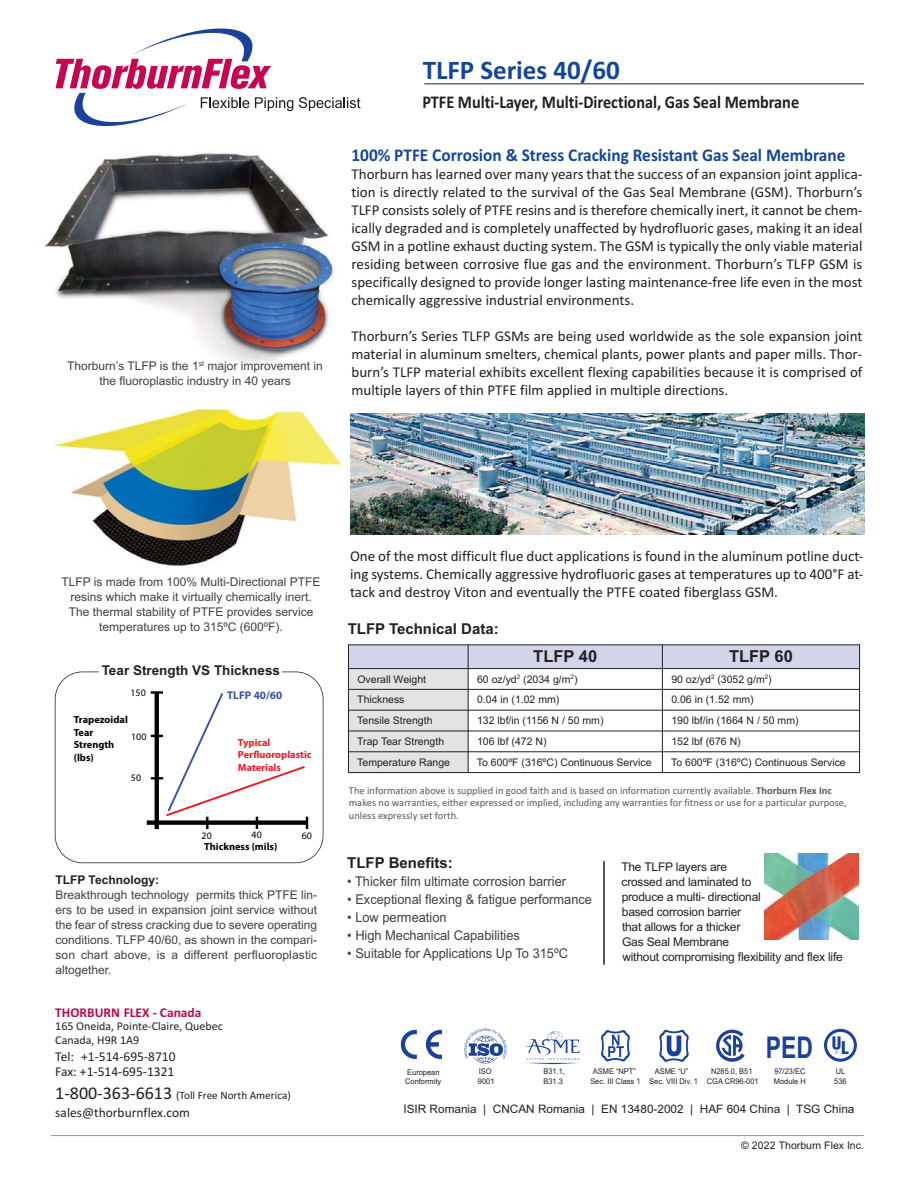
<style>
.page{position:relative;width:918px;height:1188px;background:#fff}
.page>*{position:absolute;margin:0;border:0;box-sizing:border-box;transform-origin:0 0}
.t1{font:700 30px "Arial";color:#1b4298;scale:.77 1}
.t2{font:700 27px "Calibri";color:#13469b}
.t3{font:700 18px "Calibri";color:#13469b;scale:.96 1}
.t4{font:700 18px "Calibri";color:#231f20;scale:.9 1}
.t5{font:700 16.5px "Arial";color:#231f20}
.t6{font:15px/18px "Calibri";color:#231f20;text-align:justify}
.t7{font:700 15px "Arial";color:#231f20}
.t8{font:13.5px "Arial";color:#404041;scale:.95 1}
.t9{font:13.5px/15px "Calibri";color:#231f20}
.t10{font:700 13.5px "Arial";color:#231f20}
.t11{font:700 13.5px "Calibri";color:#b70a4d}
.t12{font:12px/15px "Arial";color:#404041;text-align:center}
.t13{font:12px/15px "Arial";letter-spacing:-.015em;color:#231f20}
.t14{font:12px/13.5px "Calibri";color:#231f20}
.t15{font:700 12px "Arial";color:#231f20}
.t16{font:11.7px "Arial";color:#231f20}
.t17{font:11.25px "Calibri";color:#231f20}
.t18{font:700 11.25px "Myriad Pro";color:#3b53a4}
.t19{font:10.5px "Arial";color:#231f20}
.t20{font:10.5px/12.6px "Calibri";color:#58595b}
.t21{font:700 10.35px/12.5px "Myriad Pro";color:#010202}
.t22{font:700 10.35px/12.5px "Myriad Pro";color:#ed1c24}
.t23{font:9.9px "Myriad Pro";color:#010202}
.t24{font:7.8px/9.4px "Arial Narrow";color:#231f20;scale:1.16 1}
.s1{font-size:18px}
.s2{font-weight:700}
</style>
<div class="page">
<img style="left:54px;top:408px;width:299px;height:158px">
<img style="left:44px;top:152px;width:291px;height:212px">
<div style="left:348px;top:645px;width:314px;height:24px;background:#d2d4ea"></div>
<div style="left:662px;top:645px;width:198px;height:24px;background:#d2d4ea"></div>
<div style="left:348px;top:669px;width:120px;height:20px;background:#e2e3e4"></div>
<div style="left:348px;top:689px;width:120px;height:21px;background:#e2e3e4"></div>
<div style="left:348px;top:710px;width:120px;height:21px;background:#e2e3e4"></div>
<div style="left:348px;top:731px;width:120px;height:21px;background:#e2e3e4"></div>
<div style="left:348px;top:752px;width:120px;height:21px;background:#e2e3e4"></div>
<hr style="left:348px;top:645px;width:1px;height:128px;background:#231f20">
<hr style="left:468px;top:645px;width:1px;height:128px;background:#231f20">
<hr style="left:662px;top:645px;width:1px;height:128px;background:#231f20">
<hr style="left:859px;top:645px;width:1px;height:128px;background:#231f20">
<hr style="left:348px;top:645px;width:512px;height:1px;background:#231f20">
<hr style="left:348px;top:668px;width:512px;height:1px;background:#231f20">
<hr style="left:348px;top:689px;width:512px;height:1px;background:#231f20">
<hr style="left:348px;top:710px;width:512px;height:1px;background:#231f20">
<hr style="left:348px;top:731px;width:512px;height:1px;background:#231f20">
<hr style="left:348px;top:752px;width:512px;height:1px;background:#231f20">
<hr style="left:348px;top:772px;width:512px;height:1px;background:#231f20">
<img style="left:350px;top:414px;width:514px;height:120px">
<div style="left:147px;top:820px;width:160px;height:5px;background:#010202"></div>
<svg style="left:151px;top:691px;width:157px;height:138px"></svg>
<div style="left:55px;top:672px;width:268px;height:191px;border:2px solid #231f20;border-radius:28px"></div>
<div style="left:100px;top:665px;width:182px;height:17px;background:#fff"></div>
<img style="left:765px;top:854px;width:94px;height:85px">
<hr style="left:603px;top:861px;width:2px;height:104px;background:#231f20">
<svg style="left:299px;top:97px;width:61px;height:14px"></svg>
<svg style="left:55px;top:28px;width:238px;height:98px"></svg>
<hr style="left:424px;top:84px;width:440px;height:1px;background:#231f20">
<hr style="left:51px;top:1135px;width:813px;height:1px;background:#939598">
<svg style="left:716px;top:1029px;width:29px;height:33px"></svg>
<svg style="left:659px;top:1029px;width:30px;height:33px"></svg>
<svg style="left:601px;top:1030px;width:29px;height:32px"></svg>
<svg style="left:401px;top:1030px;width:16px;height:29px"></svg>
<svg style="left:426px;top:1030px;width:16px;height:29px"></svg>
<svg style="left:824px;top:1029px;width:33px;height:33px"></svg>
<svg style="left:464px;top:1028px;width:43px;height:36px"></svg>
<svg style="left:524px;top:1031px;width:56px;height:33px"></svg>
<p class="t12" style="left:67px;top:359px;width:257px">Thorburn’s TLFP is the 1<sup>st</sup> major improvement in the fluoroplastic industry in 40 years</p>
<h2 class="t2" style="left:423px;top:60px;width:199px">TLFP Series 40/60</h2>
<p class="t4" style="left:422px;top:96px;width:420px">PTFE Multi-Layer, Multi-Directional, Gas Seal Membrane</p>
<p class="t3" style="left:352px;top:148px;width:516px">100% PTFE Corrosion &amp; Stress Cracking Resistant Gas Seal Membrane</p>
<p class="t6" style="left:352px;top:166px;width:513px">Thorburn has learned over many years that the success of an expansion joint applica&shy;tion is directly related to the survival of the Gas Seal Membrane (GSM). Thorburn’s TLFP consists solely of PTFE resins and is therefore chemically inert, it cannot be chem&shy;ically degraded and is completely unaffected by hydrofluoric gases, making it an ideal GSM in a potline exhaust ducting system. The GSM is typically the only viable material residing between corrosive flue gas and the environment. Thorburn’s TLFP GSM is specifically designed to provide longer lasting maintenance-free life even in the most chemically aggressive industrial environments.</p>
<p class="t6" style="left:352px;top:328px;width:513px">Thorburn’s Series TLFP GSMs are being used worldwide as the sole expansion joint material in aluminum smelters, chemical plants, power plants and paper mills. Thor&shy;burn’s TLFP material exhibits excellent flexing capabilities because it is comprised of multiple layers of thin PTFE film applied in multiple directions.</p>
<p class="t12" style="left:61px;top:576px;width:261px">TLFP is made from 100% Multi-Directional PTFE resins which make it virtually chemically inert.<br>The thermal stability of PTFE provides service temperatures up to 315ºC (600ºF).</p>
<p class="t10" style="left:102px;top:663px;width:180px">Tear Strength VS Thickness</p>
<p class="t23" style="left:130px;top:687px;width:17px">150</p>
<p class="t23" style="left:131px;top:730px;width:17px">100</p>
<p class="t23" style="left:131px;top:772px;width:12px">50</p>
<p class="t21" style="left:74px;top:714px;width:56px">Trapezoidal<br>Tear<br>Strength (lbs)</p>
<p class="t18" style="left:227px;top:690px;width:57px">TLFP 40/60</p>
<p class="t22" style="left:238px;top:737px;width:75px">Typical<br>Perfluoroplastic<br>Materials</p>
<p class="t23" style="left:202px;top:829px;width:12px">20</p>
<p class="t23" style="left:252px;top:829px;width:12px">40</p>
<p class="t23" style="left:302px;top:830px;width:12px">60</p>
<p class="t21" style="left:204px;top:841px;width:74px">Thickness (mils)</p>
<p class="t15" style="left:56px;top:873px;width:105px">TLFP Technology:</p>
<p class="t12" style="left:56px;top:888px;width:263px;text-align:justify">Breakthrough technology permits thick PTFE lin&shy;ers to be used in expansion joint service without the fear of stress cracking due to severe operating conditions. TLFP 40/60, as shown in the compari&shy;son chart above, is a different perfluoroplastic altogether.</p>
<p class="t11" style="left:55px;top:1008px;width:148px">THORBURN FLEX - Canada</p>
<p class="t14" style="left:55px;top:1020px;width:169px">165 Oneida, Pointe-Claire, Quebec<br>Canada, H9R 1A9</p>
<p class="t9" style="left:55px;top:1050px;width:122px">Tel: +1-514-695-8710<br>Fax: +1-514-695-1321</p>
<p class="t9" style="left:55px;top:1106px;width:136px">sales@thorburnflex.com</p>
<p class="t17" style="left:55px;top:1091px;width:237px"><span class="s1">1-800-363-6613</span> (Toll Free North America)</p>
<p class="t6" style="left:350px;top:548px;width:515px">One of the most difficult flue duct applications is found in the aluminum potline duct&shy;ing systems. Chemically aggressive hydrofluoric gases at temperatures up to 400°F at&shy;tack and destroy Viton and eventually the PTFE coated fiberglass GSM.</p>
<p class="t7" style="left:348px;top:620px;width:153px">TLFP Technical Data:</p>
<p class="t5" style="left:533px;top:647px;width:65px">TLFP 40</p>
<p class="t5" style="left:729px;top:647px;width:65px">TLFP 60</p>
<p class="t19" style="left:357px;top:675px;width:70px">Overall Weight</p>
<p class="t19" style="left:477px;top:675px;width:102px">60 oz/yd<sup>2</sup> (2034 g/m<sup>2</sup>)</p>
<p class="t19" style="left:671px;top:675px;width:102px">90 oz/yd<sup>2</sup> (3052 g/m<sup>2</sup>)</p>
<p class="t19" style="left:357px;top:696px;width:49px">Thickness</p>
<p class="t19" style="left:477px;top:696px;width:84px">0.04 in (1.02 mm)</p>
<p class="t19" style="left:671px;top:696px;width:84px">0.06 in (1.52 mm)</p>
<p class="t19" style="left:357px;top:717px;width:77px">Tensile Strength</p>
<p class="t19" style="left:477px;top:717px;width:128px">132 lbf/in (1156 N / 50 mm)</p>
<p class="t19" style="left:671px;top:717px;width:129px">190 lbf/in (1664 N / 50 mm)</p>
<p class="t19" style="left:357px;top:737px;width:88px">Trap Tear Strength</p>
<p class="t19" style="left:477px;top:737px;width:71px">106 lbf (472 N)</p>
<p class="t19" style="left:671px;top:737px;width:71px">152 lbf (676 N)</p>
<p class="t19" style="left:357px;top:758px;width:94px">Temperature Range</p>
<p class="t19" style="left:477px;top:758px;width:176px">To 600ºF (316ºC) Continuous Service</p>
<p class="t19" style="left:671px;top:758px;width:176px">To 600ºF (316ºC) Continuous Service</p>
<p class="t20" style="left:349px;top:785px;width:499px">The information above is supplied in good faith and is based on information currently available. <span class="s2">Thorburn Flex Inc </span>makes no warranties, either expressed or implied, including any warranties for fitness or use for a particular purpose, unless expressly set forth.</p>
<p class="t7" style="left:347px;top:854px;width:107px">TLFP Benefits:</p>
<p class="t8" style="left:347px;top:876px;width:232px">• Thicker film ultimate corrosion barrier</p>
<p class="t8" style="left:347px;top:894px;width:259px">• Exceptional flexing &amp; fatigue performance</p>
<p class="t8" style="left:347px;top:912px;width:106px">• Low permeation</p>
<p class="t8" style="left:347px;top:930px;width:183px">• High Mechanical Capabilities</p>
<p class="t8" style="left:347px;top:948px;width:234px">• Suitable for Applications Up To 315ºC</p>
<p class="t13" style="left:621px;top:860px;width:223px">The TLFP layers are<br>crossed and laminated to<br>produce a multi- directional<br>based corrosion barrier<br>that allows for a thicker<br>Gas Seal Membrane<br>without compromising flexibility and flex life</p>
<h1 class="t1" style="left:766px;top:1030px;width:63px">PED</h1>
<p class="t24" style="left:478px;top:1067px;width:16px">ISO<br>9001</p>
<p class="t24" style="left:543px;top:1067px;width:20px">B31.1,<br>B31.3</p>
<p class="t24" style="left:590px;top:1067px;width:45px;text-align:center">ASME “NPT”<br>Sec. III Class 1</p>
<p class="t24" style="left:649px;top:1067px;width:44px;text-align:center">ASME “U”<br>Sec. VIII Div. 1</p>
<p class="t24" style="left:707px;top:1067px;width:46px;text-align:center">N285.0, B51<br>CGA CR96-001</p>
<p class="t24" style="left:774px;top:1067px;width:29px">97/23/EC<br>Module H</p>
<p class="t24" style="left:834px;top:1067px;width:12px">UL<br>536</p>
<p class="t24" style="left:405px;top:1067px;width:33px">European<br>Conformity</p>
<p class="t16" style="left:403px;top:1105px;width:453px">ISIR Romania | CNCAN Romania | EN 13480-2002 | HAF 604 China | TSG China</p>
<p class="t19" style="left:741px;top:1142px;width:124px">© 2022 Thorburn Flex Inc.</p>
</div>
